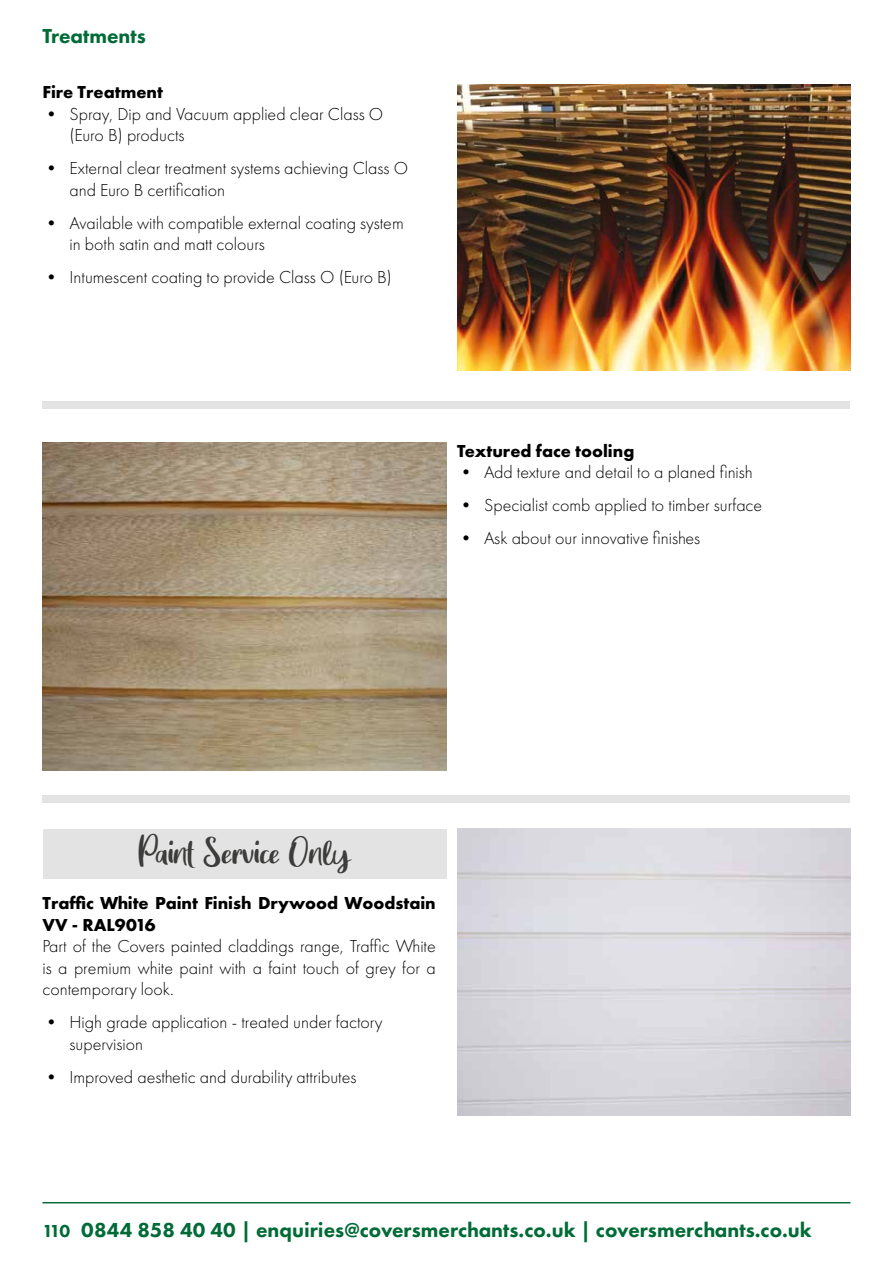
<style>
.page{position:relative;width:893px;height:1263px;background:#fff}
.page>*{position:absolute;margin:0;border:0;box-sizing:border-box;transform-origin:0 0}
.t1{font:22.95px "Great Wishes";color:#3c3c3b}
.t2{font:800 21px "Futura PT";color:#006b37}
.t3{font:300 18px/21.6px "Futura PT";color:#000}
.t4{font:700 18px/21.6px "Futura PT";color:#000}
.t5{font:800 18px "Futura PT";color:#006b37}
</style>
<div class="page">
<hr style="left:43px;top:1202px;width:807px;height:1px;background:#006b37">
<img style="left:457px;top:84px;width:393px;height:287px">
<img style="left:43px;top:443px;width:403px;height:327px">
<div style="left:43px;top:401px;width:807px;height:7px;background:#e3e3e3"></div>
<div style="left:43px;top:795px;width:807px;height:8px;background:#e3e3e3"></div>
<div style="left:43px;top:829px;width:403px;height:49px;background:#e3e3e3"></div>
<p class="t2" style="left:43px;top:22px;width:105px">Treatments</p>
<p class="t4" style="left:43px;top:81px;width:122px">Fire Treatment</p>
<p class="t3" style="left:70px;top:103px;width:315px;text-indent:-27px">• Spray, Dip and Vacuum applied clear Class O (Euro B) products</p>
<p class="t3" style="left:70px;top:158px;width:340px;text-indent:-27px">• External clear treatment systems achieving Class O and Euro B certification</p>
<p class="t3" style="left:70px;top:212px;width:336px;text-indent:-27px">• Available with compatible external coating system in both satin and matt colours</p>
<p class="t3" style="left:43px;top:267px;width:351px">• Intumescent coating to provide Class O (Euro B)</p>
<p class="t4" style="left:457px;top:439px;width:179px">Textured face tooling</p>
<p class="t3" style="left:457px;top:461px;width:297px">• Add texture and detail to a planed finish</p>
<p class="t3" style="left:457px;top:494px;width:307px">• Specialist comb applied to timber surface</p>
<p class="t3" style="left:457px;top:527px;width:245px">• Ask about our innovative finishes</p>
<p class="t1" style="left:139px;top:845px;width:213px">Paint Service Only</p>
<p class="t4" style="left:43px;top:892px;width:395px">Traffic White Paint Finish Drywood Woodstain<br>VV - RAL9016</p>
<p class="t3" style="left:43px;top:935px;width:395px;text-align:justify">Part of the Covers painted claddings range, Traffic White is a premium white paint with a faint touch of grey for a contemporary look.</p>
<p class="t3" style="left:70px;top:1012px;width:314px;text-indent:-27px">• High grade application - treated under factory supervision</p>
<p class="t3" style="left:43px;top:1066px;width:315px">• Improved aesthetic and durability attributes</p>
<p class="t5" style="left:43px;top:1220px;width:29px">110</p>
<p class="t2" style="left:81px;top:1217px;width:732px">0844 858 40 40 | enquiries@coversmerchants.co.uk | coversmerchants.co.uk</p>
</div>
